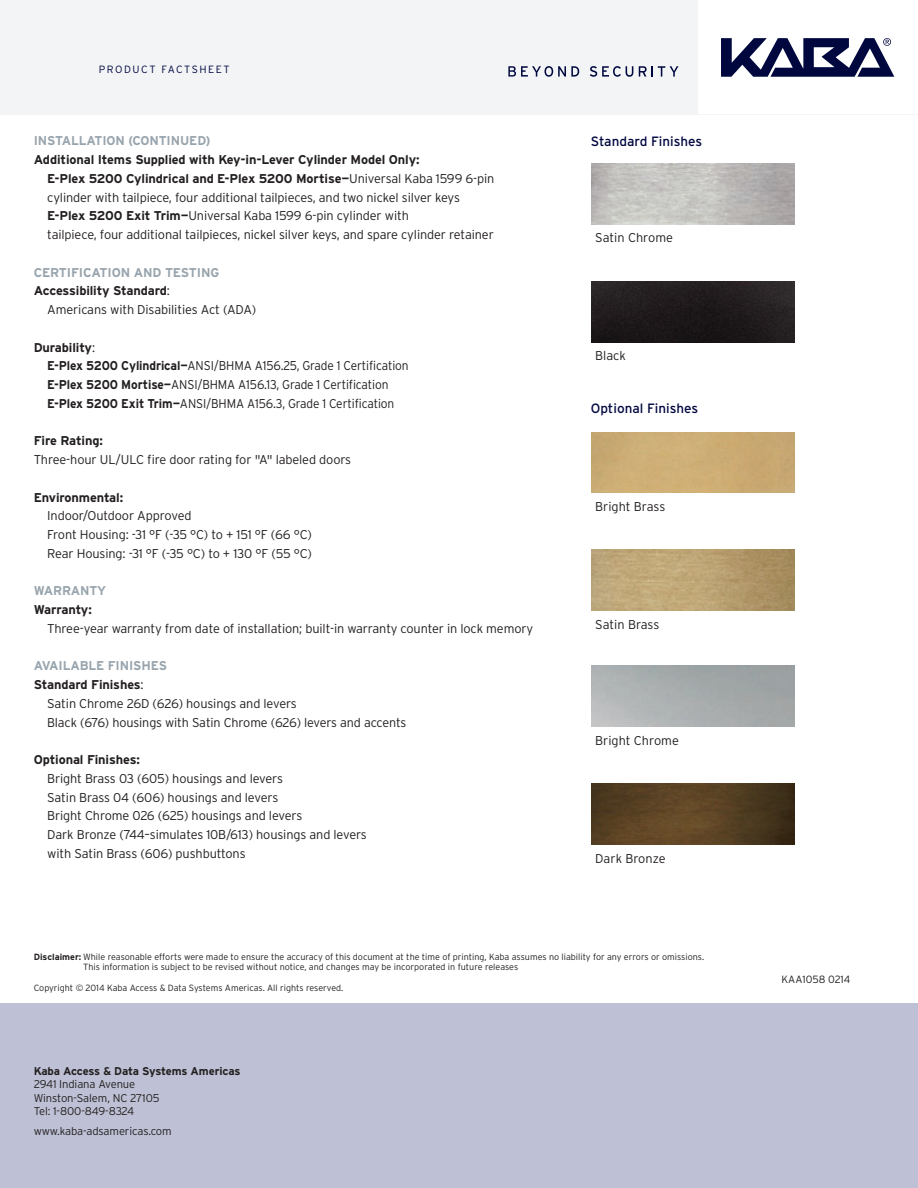
<style>
.page{position:relative;width:918px;height:1188px;background:#fff}
.page>*{position:absolute;margin:0;border:0;box-sizing:border-box;transform-origin:0 0}
.t1{font:13.5px "Interstate";color:#00073f}
.table_copy_mit_linie{font:300 12.75px/18.8px "Interstate";letter-spacing:-.01em;color:#231f20}
.table_copy_mit_linie-2{font:300 12.75px/18.8px "Interstate";letter-spacing:-.01em;color:#231f20;scale:.94 1}
.table_copy_mit_linie-3{font:700 12.75px "Interstate";letter-spacing:-.01em;color:#231f20}
.table_copy_mit_linie-4{font:700 12.75px "Interstate";letter-spacing:-.01em;color:#98a4ad}
.t2{font:300 11.25px/13.5px "Interstate";letter-spacing:-.01em;color:#231f20}
.t3{font:700 11.25px "Interstate";letter-spacing:-.015em;color:#231f20}
.t4{font:300 10.5px "Interstate";letter-spacing:.145em;color:#00073f}
.t5{font:300 10.5px "Interstate";color:#231f20}
.t6{font:300 9px/10.8px "Interstate";color:#231f20}
.s1{font-weight:700}
.s2{font-weight:300}
</style>
<div class="page">
<div style="left:0;top:0;width:918px;height:115px;background:#f2f4f6"></div>
<div style="left:0;top:1003px;width:918px;height:185px;background:#bec1d5"></div>
<div style="left:698px;top:0;width:220px;height:114px;background:#fff"></div>
<svg style="left:721px;top:38px;width:173px;height:39px"></svg>
<svg style="left:508px;top:66px;width:71px;height:11px"></svg>
<svg style="left:590px;top:66px;width:43px;height:11px"></svg>
<svg style="left:639px;top:66px;width:39px;height:11px"></svg>
<img style="left:592px;top:164px;width:202px;height:60px">
<div style="left:592px;top:432px;width:202px;height:61px;background:#ccac74"></div>
<img style="left:592px;top:281px;width:202px;height:61px">
<img style="left:592px;top:550px;width:202px;height:61px">
<img style="left:592px;top:784px;width:202px;height:60px">
<p class="t4" style="left:99px;top:63px;width:132px">PRODUCT FACTSHEET</p>
<p class="table_copy_mit_linie-4" style="left:34px;top:134px;width:178px">INSTALLATION (CONTINUED)</p>
<p class="table_copy_mit_linie" style="left:47px;top:150px;width:449px;text-indent:-14px"><span class="s1">Additional Items Supplied with Key-in-Lever Cylinder Model Only:<br>E-Plex 5200 Cylindrical and E-Plex 5200 Mortise—</span>Universal Kaba 1599 6-pin cylinder with tailpiece, four additional tailpieces, and two nickel silver keys <span class="s1">E-Plex 5200 Exit Trim—</span>Universal Kaba 1599 6-pin cylinder with<br>tailpiece, four additional tailpieces, nickel silver keys, and spare cylinder retainer</p>
<p class="table_copy_mit_linie-4" style="left:34px;top:265px;width:187px">CERTIFICATION AND TESTING</p>
<p class="table_copy_mit_linie" style="left:47px;top:281px;width:211px;text-indent:-14px"><span class="s1">Accessibility Standard</span>:<br>Americans with Disabilities Act (ADA)</p>
<p class="table_copy_mit_linie-3" style="left:34px;top:340px;width:63px">Durability<span class="s2">:</span></p>
<p class="table_copy_mit_linie-2" style="left:47px;top:356px;width:386px"><span class="s1">E-Plex 5200 Cylindrical—</span>ANSI/BHMA A156.25, Grade 1 Certification<br><span class="s1">E-Plex 5200 Mortise—</span>ANSI/BHMA A156.13, Grade 1 Certification<br><span class="s1">E-Plex 5200 Exit Trim—</span>ANSI/BHMA A156.3, Grade 1 Certification</p>
<p class="table_copy_mit_linie-3" style="left:34px;top:434px;width:71px">Fire Rating:</p>
<p class="table_copy_mit_linie" style="left:34px;top:450px;width:319px">Three-hour UL/ULC fire door rating for "A" labeled doors</p>
<p class="table_copy_mit_linie-3" style="left:34px;top:490px;width:91px">Environmental:</p>
<p class="table_copy_mit_linie" style="left:47px;top:506px;width:266px">Indoor/Outdoor Approved<br>Front Housing: -31 °F (-35 °C) to + 151 °F (66 °C)<br>Rear Housing: -31 °F (-35 °C) to + 130 °F (55 °C)</p>
<p class="table_copy_mit_linie-4" style="left:34px;top:584px;width:74px">WARRANTY</p>
<p class="table_copy_mit_linie-3" style="left:34px;top:602px;width:60px">Warranty:</p>
<p class="table_copy_mit_linie" style="left:47px;top:619px;width:488px">Three-year warranty from date of installation; built-in warranty counter in lock memory</p>
<p class="table_copy_mit_linie-4" style="left:34px;top:659px;width:135px">AVAILABLE FINISHES</p>
<p class="table_copy_mit_linie-3" style="left:34px;top:677px;width:111px">Standard Finishes<span class="s2">:</span></p>
<p class="table_copy_mit_linie" style="left:47px;top:694px;width:361px">Satin Chrome 26D (626) housings and levers<br>Black (676) housings with Satin Chrome (626) levers and accents</p>
<p class="table_copy_mit_linie-3" style="left:34px;top:752px;width:108px">Optional Finishes:</p>
<p class="table_copy_mit_linie" style="left:47px;top:769px;width:321px">Bright Brass 03 (605) housings and levers<br>Satin Brass 04 (606) housings and levers<br>Bright Chrome 026 (625) housings and levers<br>Dark Bronze (744–simulates 10B/613) housings and levers with Satin Brass (606) pushbuttons</p>
<p class="t1" style="left:591px;top:134px;width:113px">Standard Finishes</p>
<p class="table_copy_mit_linie" style="left:595px;top:228px;width:79px">Satin Chrome</p>
<p class="table_copy_mit_linie" style="left:595px;top:346px;width:32px">Black</p>
<p class="t1" style="left:591px;top:401px;width:109px">Optional Finishes</p>
<p class="table_copy_mit_linie" style="left:595px;top:497px;width:72px">Bright Brass</p>
<p class="table_copy_mit_linie" style="left:595px;top:615px;width:66px">Satin Brass</p>
<p class="table_copy_mit_linie" style="left:595px;top:731px;width:85px">Bright Chrome</p>
<p class="table_copy_mit_linie" style="left:595px;top:849px;width:72px">Dark Bronze</p>
<p class="t6" style="left:83px;top:951px;width:622px;text-indent:-50px"><span class="s1">Disclaimer:</span> While reasonable efforts were made to ensure the accuracy of this document at the time of printing, Kaba assumes no liability for any errors or omissions.<br>This information is subject to be revised without notice, and changes may be incorporated in future releases</p>
<p class="t6" style="left:34px;top:982px;width:311px">Copyright © 2014 Kaba Access &amp; Data Systems Americas. All rights reserved.</p>
<p class="t3" style="left:34px;top:1064px;width:208px">Kaba Access &amp; Data Systems Americas</p>
<p class="t2" style="left:34px;top:1077px;width:127px">2941 Indiana Avenue<br>Winston-Salem, NC 27105<br>Tel: 1-800-849-8324</p>
<p class="t2" style="left:34px;top:1124px;width:140px">www.kaba-adsamericas.com</p>
<p class="t5" style="left:782px;top:973px;width:70px">KAA1058 0214</p>
</div>
